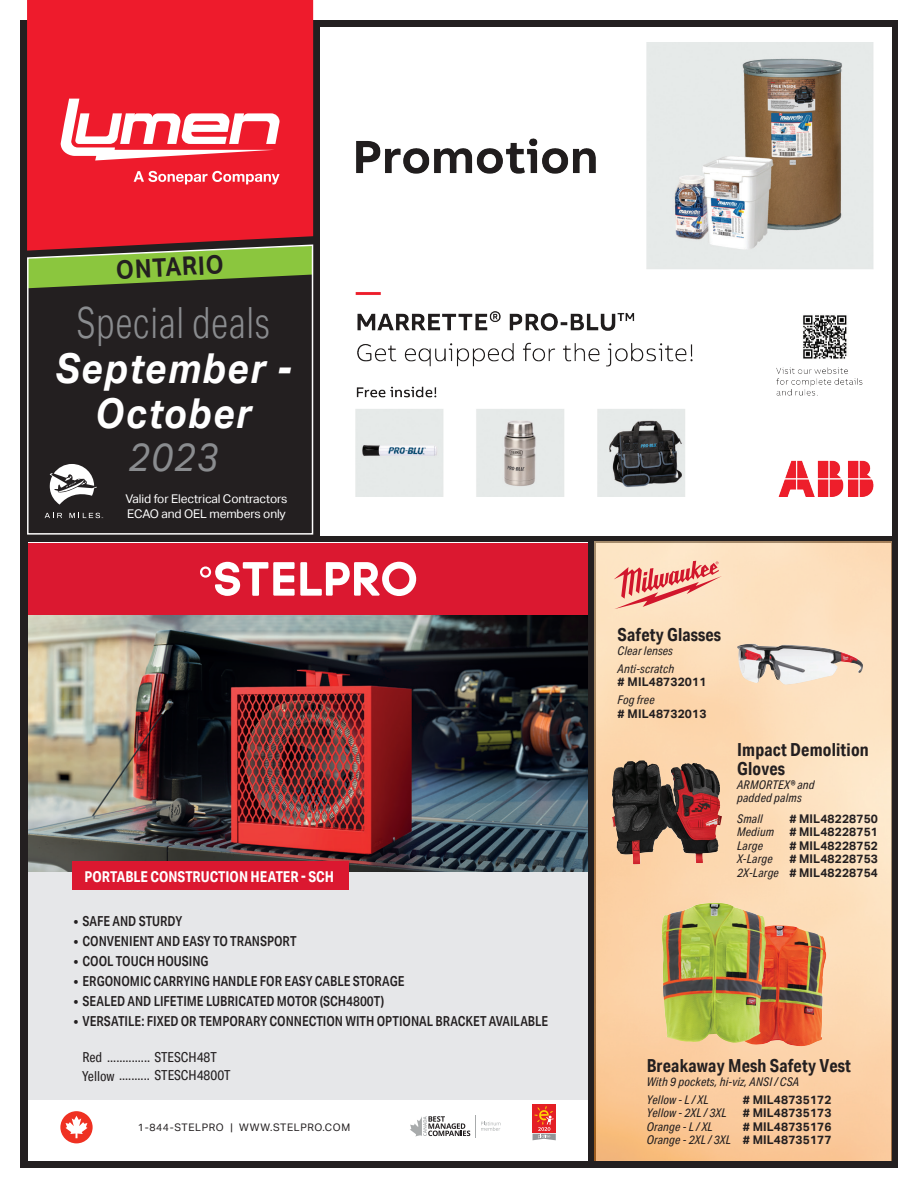
<style>
.page{position:relative;width:918px;height:1188px;background:#fff}
.page>*{position:absolute;margin:0;border:0;box-sizing:border-box;transform-origin:0 0}
.t1{font:300 43.05px "Aktiv Grotesk Cd";letter-spacing:.015em;color:#8a8c8f;scale:.91 1}
.t2{font:italic 700 41.25px/45px "Aktiv Grotesk";letter-spacing:.04em;color:#fff;text-align:center;scale:.91 1}
.t3{font:italic 39.6px "Aktiv Grotesk";color:#8a8c8f;scale:.91 1}
.t4{font:700 25.5px "Aktiv Grotesk";color:#231f20;scale:.9 1}
.REMPLACE_VERT{font:700 18px/19.5px "Aktiv Grotesk Cd";letter-spacing:.01em;color:#231f20}
.t5{font:700 15px "Aktiv Grotesk Cd";color:#fff}
.t6{font:500 13.8px "Aktiv Grotesk Cd";color:#231f20}
.t7{font:13.8px/18.3px "Aktiv Grotesk Cd";color:#231f20}
.REMPLACE_VERT-2{font:700 12px/13.5px "Aktiv Grotesk";letter-spacing:.01em;color:#231f20;text-align:right}
.REMPLACE_VERT-3{font:italic 12px/13.8px "Aktiv Grotesk Cd";letter-spacing:.01em;color:#231f20}
.t8{font:12px/14.4px "Aktiv Grotesk";letter-spacing:-.01em;color:#fff}
.t9{font:10.35px "Aktiv Grotesk";letter-spacing:.06em;color:#231f20}
.s1{font-family:"Aktiv Grotesk Cd";font-weight:400;font-style:italic}
</style>
<div class="page">
<div style="left:20px;top:20px;width:878px;height:1148px;background:#231f20"></div>
<div style="left:320px;top:27px;width:571px;height:508px;background:#fff"></div>
<div style="left:28px;top:543px;width:560px;height:618px;background:#fff"></div>
<svg style="left:27px;top:244px;width:287px;height:291px"></svg>
<img style="left:595px;top:541px;width:296px;height:620px">
<div style="left:27px;top:0;width:286px;height:251px;background:#ee1b2c"></div>
<svg style="left:61px;top:99px;width:219px;height:61px;background:#f47580"></svg>
<svg style="left:134px;top:171px;width:146px;height:13px;background:#f36671"></svg>
<svg style="left:614px;top:561px;width:108px;height:48px;background:#f1ad9b"></svg>
<img style="left:737px;top:644px;width:126px;height:41px">
<img style="left:733px;top:926px;width:95px;height:121px">
<img style="left:662px;top:903px;width:105px;height:140px">
<img style="left:612px;top:760px;width:43px;height:104px">
<img style="left:29px;top:615px;width:558px;height:258px">
<div style="left:28px;top:543px;width:560px;height:72px;background:#db1830"></div>
<svg style="left:200px;top:562px;width:216px;height:34px"></svg>
<div style="left:28px;top:873px;width:560px;height:227px;background:#e6e7e9"></div>
<div style="left:533px;top:1104px;width:23px;height:29px;background:#e41f25"></div>
<svg style="left:533px;top:1106px;width:23px;height:34px"></svg>
<svg style="left:60px;top:1111px;width:33px;height:32px"></svg>
<svg style="left:410px;top:1116px;width:60px;height:21px"></svg>
<svg style="left:481px;top:1121px;width:20px;height:10px"></svg>
<div style="left:72px;top:861px;width:277px;height:29px;background:#db1830"></div>
<img style="left:355px;top:43px;width:519px;height:453px">
<h3 class="t4" style="left:115px;top:255px;width:121px;rotate:-3deg">ONTARIO</h3>
<h1 class="t1" style="left:77px;top:298px;width:214px">Special deals</h1>
<h2 class="t2" style="left:55px;top:346px;width:260px">September -<br>October</h2>
<h3 class="t3" style="left:128px;top:435px;width:100px">2023</h3>
<p class="t8" style="left:126px;top:492px;width:163px">Valid for Electrical Contractors<br>ECAO and OEL members only</p>
<p class="t5" style="left:84px;top:867px;width:251px">PORTABLE CONSTRUCTION HEATER - SCH</p>
<p class="t6" style="left:74px;top:912px;width:110px">• SAFE AND STURDY</p>
<p class="t6" style="left:74px;top:932px;width:224px">• CONVENIENT AND EASY TO TRANSPORT</p>
<p class="t6" style="left:74px;top:952px;width:136px">• COOL TOUCH HOUSING</p>
<p class="t6" style="left:74px;top:972px;width:332px">• ERGONOMIC CARRYING HANDLE FOR EASY CABLE STORAGE</p>
<p class="t6" style="left:74px;top:992px;width:312px">• SEALED AND LIFETIME LUBRICATED MOTOR (SCH4800T)</p>
<p class="t6" style="left:74px;top:1012px;width:476px">• VERSATILE: FIXED OR TEMPORARY CONNECTION WITH OPTIONAL BRACKET AVAILABLE</p>
<p class="t7" style="left:82px;top:1048px;width:150px">Red .............. STESCH48T<br>Yellow .......... STESCH4800T</p>
<p class="t9" style="left:138px;top:1121px;width:214px">1-844-STELPRO | WWW.STELPRO.COM</p>
<p class="REMPLACE_VERT" style="left:618px;top:625px;width:105px">Safety Glasses</p>
<p class="REMPLACE_VERT-3" style="left:618px;top:643px;width:57px">Clear lenses</p>
<p class="REMPLACE_VERT-3" style="left:618px;top:661px;width:58px">Anti-scratch</p>
<p class="REMPLACE_VERT-2" style="left:618px;top:675px;width:90px"># MIL48732011</p>
<p class="REMPLACE_VERT-3" style="left:618px;top:693px;width:38px">Fog free</p>
<p class="REMPLACE_VERT-2" style="left:618px;top:707px;width:90px"># MIL48732013</p>
<p class="REMPLACE_VERT" style="left:737px;top:739px;width:133px">Impact Demolition<br>Gloves</p>
<p class="REMPLACE_VERT-3" style="left:737px;top:777px;width:79px">ARMORTEX® and padded palms</p>
<p class="REMPLACE_VERT-3" style="left:737px;top:811px;width:27px">Small</p>
<p class="REMPLACE_VERT-2" style="left:790px;top:812px;width:90px"># MIL48228750</p>
<p class="REMPLACE_VERT-3" style="left:737px;top:825px;width:39px">Medium</p>
<p class="REMPLACE_VERT-2" style="left:790px;top:825px;width:90px"># MIL48228751</p>
<p class="REMPLACE_VERT-3" style="left:737px;top:838px;width:27px">Large</p>
<p class="REMPLACE_VERT-2" style="left:790px;top:839px;width:90px"># MIL48228752</p>
<p class="REMPLACE_VERT-3" style="left:737px;top:852px;width:37px">X-Large</p>
<p class="REMPLACE_VERT-2" style="left:790px;top:852px;width:90px"># MIL48228753</p>
<p class="REMPLACE_VERT-2" style="left:737px;top:866px;width:142px"><span class="s1">2X-Large</span> # MIL48228754</p>
<p class="REMPLACE_VERT" style="left:647px;top:1056px;width:206px">Breakaway Mesh Safety Vest</p>
<p class="REMPLACE_VERT-3" style="left:647px;top:1074px;width:154px">With 9 pockets, hi-viz, ANSI / CSA</p>
<p class="REMPLACE_VERT-3" style="left:647px;top:1092px;width:64px">Yellow - L / XL</p>
<p class="REMPLACE_VERT-2" style="left:743px;top:1093px;width:90px"># MIL48735172</p>
<p class="REMPLACE_VERT-3" style="left:647px;top:1106px;width:82px">Yellow - 2XL / 3XL</p>
<p class="REMPLACE_VERT-2" style="left:743px;top:1106px;width:90px"># MIL48735173</p>
<p class="REMPLACE_VERT-3" style="left:647px;top:1119px;width:68px">Orange - L / XL</p>
<p class="REMPLACE_VERT-2" style="left:647px;top:1120px;width:186px"># MIL48735176<br><span class="s1">Orange - 2XL / 3XL</span> # MIL48735177</p>
</div>
